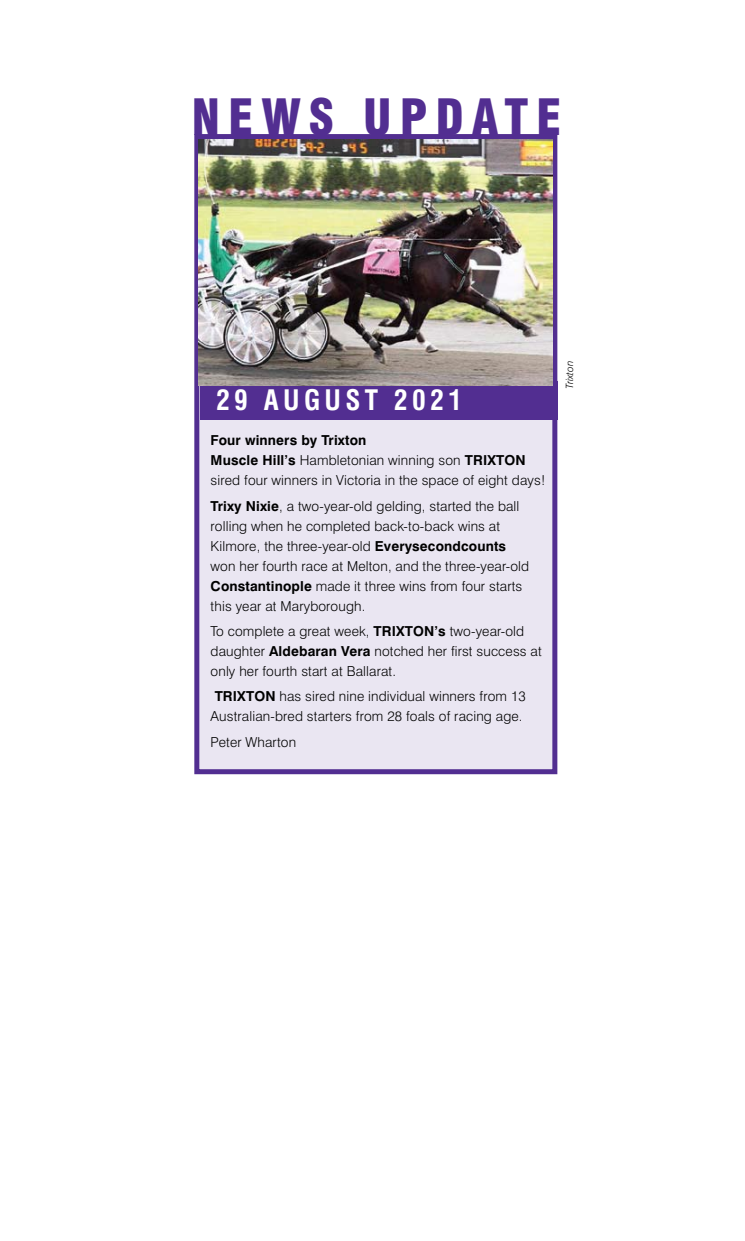
<style>
.page{position:relative;width:745px;height:1241px;background:#fff}
.page>*{position:absolute;margin:0;border:0;box-sizing:border-box;transform-origin:0 0}
.t1{font:900 condensed 48.75px "Swiss 721 BT";letter-spacing:.16em;color:#522e91}
.t2{font:700 condensed 27.5px "Swiss 721 BT";letter-spacing:.16em;color:#fff}
.t3{font:300 13.75px/20px "Swiss 721 BT";letter-spacing:.01em;color:#000}
.t4{font:italic 300 10px "Swiss 721 BT";color:#000}
.s1{font-weight:700}
</style>
<div class="page">
<div style="left:194px;top:134px;width:363px;height:640px;background:#eae6f2;border:5px solid #522e91"></div>
<div style="left:200px;top:380px;width:357px;height:39px;background:#522e91"></div>
<img style="left:198px;top:139px;width:354px;height:246px">
<h1 class="t1" style="left:191px;top:88px;width:371px">NEWS UPDATE</h1>
<h2 class="t2" style="left:216px;top:384px;width:247px">29 AUGUST 2021</h2>
<p class="t3" style="left:210px;top:430px;width:336px"><span class="s1">Four winners by Trixton<br>Muscle Hill’s</span> Hambletonian winning son <span class="s1">TRIXTON </span>sired four winners in Victoria in the space of eight days!</p>
<p class="t3" style="left:210px;top:495px;width:320px"><span class="s1">Trixy Nixie</span>, a two-year-old gelding, started the ball rolling when he completed back-to-back wins at Kilmore, the three-year-old <span class="s1">Everysecondcounts </span>won her fourth race at Melton, and the three-year-old <span class="s1">Constantinople</span> made it three wins from four starts this year at Maryborough.</p>
<p class="t3" style="left:210px;top:621px;width:332px">To complete a great week, <span class="s1">TRIXTON’s</span> two-year-old daughter <span class="s1">Aldebaran Vera</span> notched her first success at only her fourth start at Ballarat.</p>
<p class="t3" style="left:210px;top:686px;width:316px"><span class="s1">TRIXTON</span> has sired nine individual winners from 13<br>Australian-bred starters from 28 foals of racing age.</p>
<p class="t3" style="left:210px;top:731px;width:87px">Peter Wharton</p>
<p class="t4" style="left:563px;top:388px;width:29px;rotate:-90deg">Trixton</p>
</div>
